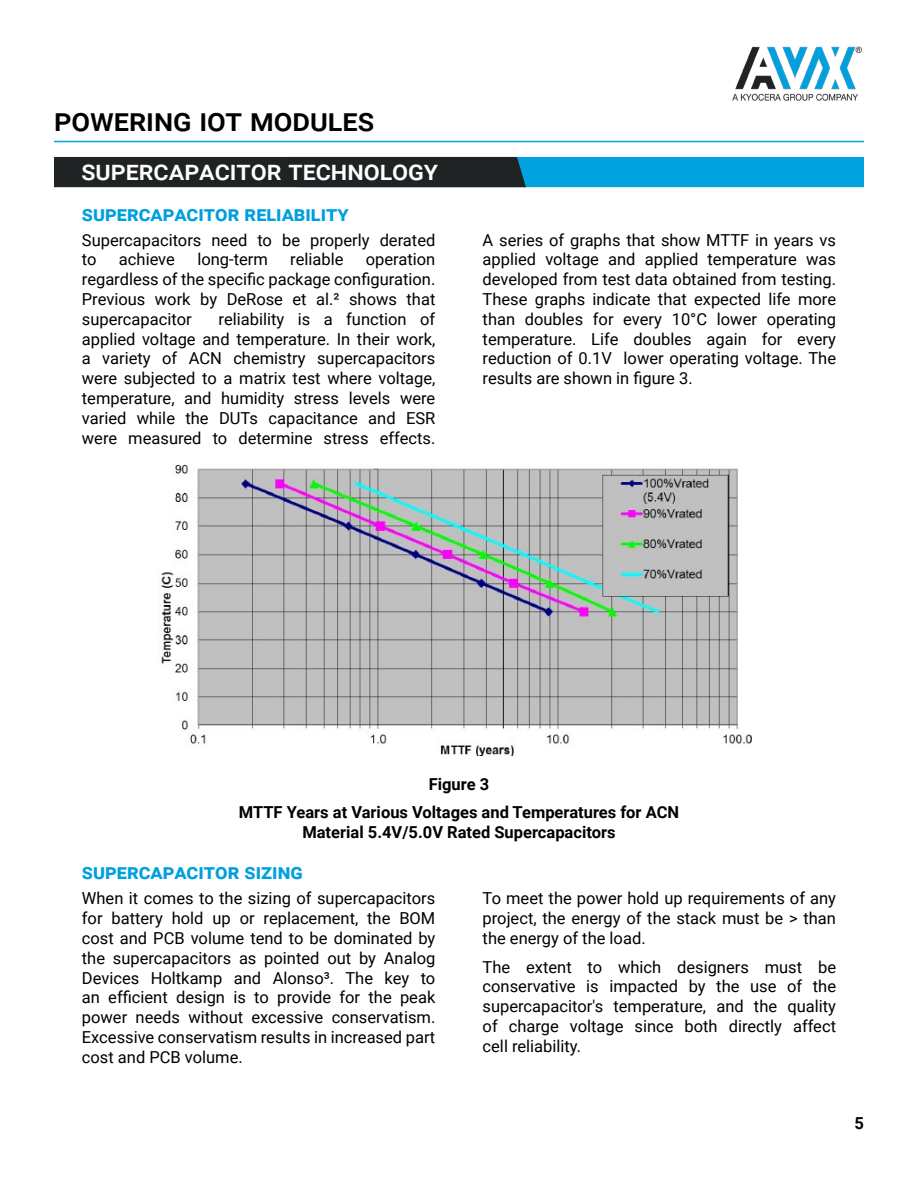
<style>
.page{position:relative;width:918px;height:1188px;background:#fff}
.page>*{position:absolute;margin:0;border:0;box-sizing:border-box;transform-origin:0 0}
.t1{font:500 31.5px "Roboto";color:#000}
.t2{font:500 27px "Roboto";color:#fff}
.t3{font:700 21px "Roboto";color:#00a0df}
.t4{font:16.5px/19.8px "Roboto";color:#000;text-align:justify}
.t5{font:700 16.5px/28.7px "Roboto";color:#000;text-align:center}
</style>
<div class="page">
<svg style="left:54px;top:157px;width:810px;height:30px;background:#125871"></svg>
<img style="left:161px;top:465px;width:591px;height:291px">
<hr style="left:54px;top:141px;width:810px;height:1px;background:#00a2df">
<img style="left:732px;top:46px;width:130px;height:55px">
<h1 class="t1" style="left:54px;top:97px;width:322px">POWERING IOT MODULES</h1>
<h2 class="t2" style="left:81px;top:151px;width:358px">SUPERCAPACITOR TECHNOLOGY</h2>
<p class="t3" style="left:82px;top:198px;width:268px">supercapacitor reliability</p>
<p class="t4" style="left:82px;top:229px;width:355px">Supercapacitors need to be properly derated to</p>
<p class="t4" style="left:119px;top:249px;width:57px">achieve</p>
<p class="t4" style="left:197px;top:249px;width:72px">long-term</p>
<p class="t4" style="left:290px;top:249px;width:55px">reliable</p>
<p class="t4" style="left:82px;top:249px;width:355px;text-indent:284px">operation regardless of the specific package configuration.<br>Previous work by DeRose et al.² shows that supercapacitor</p>
<p class="t4" style="left:82px;top:308px;width:355px;text-indent:137px">reliability is a function of applied voltage and temperature. In their work, a variety of ACN chemistry supercapacitors were subjected to a matrix test where voltage, temperature, and humidity stress levels were varied while the DUTs capacitance and ESR were measured to determine stress effects.</p>
<p class="t4" style="left:483px;top:229px;width:355px">A series of graphs that show MTTF in years vs applied voltage and applied temperature was developed from test data obtained from testing.<br>These graphs indicate that expected life more than doubles for every 10°C lower operating temperature. Life doubles again for every reduction of 0.1V lower operating voltage. The results are shown in figure 3.</p>
<p class="t5" style="left:239px;top:769px;width:442px">Figure 3<br>MTTF Years at Various Voltages and Temperatures for ACN</p>
<p class="t5" style="left:302px;top:817px;width:315px">Material 5.4V/5.0V Rated Supercapacitors</p>
<p class="t3" style="left:82px;top:857px;width:222px">supercapacitor sizing</p>
<p class="t4" style="left:82px;top:888px;width:355px">When it comes to the sizing of supercapacitors for battery hold up or replacement, the BOM cost and PCB volume tend to be dominated by the supercapacitors as pointed out by Analog Devices Holtkamp and Alonso³. The key to an efficient design is to provide for the peak power needs without excessive conservatism.<br>Excessive conservatism results in increased part cost and PCB volume.</p>
<p class="t4" style="left:483px;top:888px;width:355px">To meet the power hold up requirements of any project, the energy of the stack must be &gt; than the energy of the load.</p>
<p class="t4" style="left:483px;top:956px;width:355px">The extent to which designers must be conservative is impacted by the use of the supercapacitor's temperature, and the quality of charge voltage since both directly affect cell reliability.</p>
<p class="t5" style="left:855px;top:1108px;width:11px">5</p>
</div>
